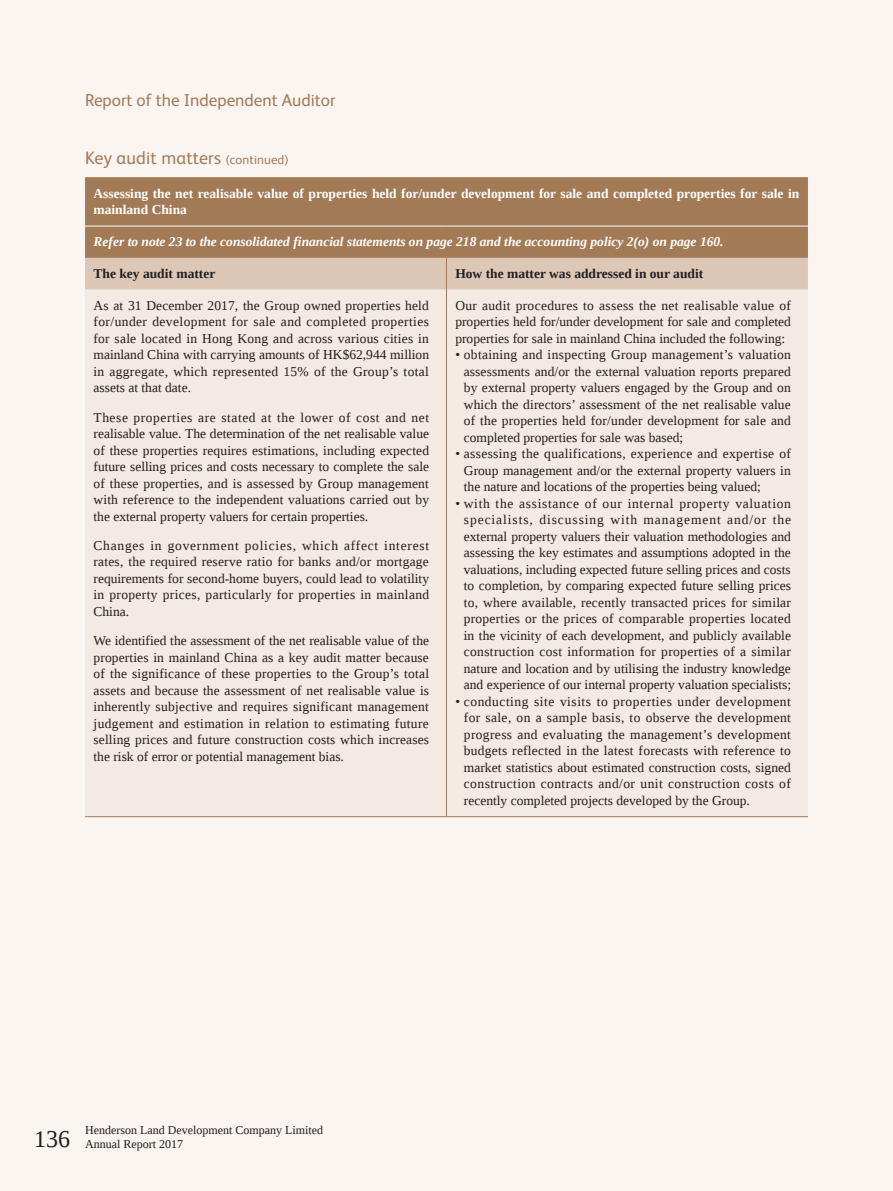
<style>
.page{position:relative;width:893px;height:1191px;background:#fbf5f2}
.page>*{position:absolute;margin:0;border:0;box-sizing:border-box;transform-origin:0 0}
.t1{font:18px "FS Albert";letter-spacing:.01em;color:#a27a56}
.t2{font:17.25px "FS Albert";color:#a27a56}
.t3{font:13.5px/16.5px "Liberation Serif";color:#231f20;text-align:justify}
.t4{font:700 13.5px/16.5px "Liberation Serif";color:#fff}
.t5{font:italic 700 13.5px "Liberation Serif";color:#fff}
.t6{font:700 13.5px "Liberation Serif";color:#231f20}
.t7{font:12px/14.2px "Liberation Serif";color:#231f20}
.s1{font-size:12.75px}
.s2{font-size:24px}
</style>
<div class="page">
<div style="left:85px;top:178px;width:723px;height:80px;background:#a27a56"></div>
<div style="left:85px;top:258px;width:723px;height:32px;background:#ddc8b8"></div>
<div style="left:85px;top:290px;width:723px;height:526px;background:#f4eae4"></div>
<hr style="left:85px;top:226px;width:361px;height:1px;background:#fff">
<hr style="left:446px;top:226px;width:362px;height:1px;background:#fff">
<hr style="left:446px;top:290px;width:1px;height:526px;background:#a27a56">
<hr style="left:446px;top:258px;width:1px;height:32px;background:#a27a56">
<hr style="left:85px;top:177px;width:361px;height:1px;background:#a27a56">
<hr style="left:446px;top:177px;width:362px;height:1px;background:#a27a56">
<hr style="left:85px;top:816px;width:361px;height:1px;background:#a27a56">
<hr style="left:446px;top:816px;width:362px;height:1px;background:#a27a56">
<p class="t2" style="left:85px;top:89px;width:252px">Report of the Independent Auditor</p>
<h1 class="t1" style="left:85px;top:146px;width:205px">Key audit matters <span class="s1">(continued)</span></h1>
<p class="t4" style="left:94px;top:185px;width:707px">Assessing the net realisable value of properties held for/under development for sale and completed properties for sale in mainland China</p>
<p class="t5" style="left:94px;top:233px;width:632px">Refer to note 23 to the consolidated financial statements on page 218 and the accounting policy 2(o) on page 160.</p>
<p class="t6" style="left:94px;top:264px;width:123px">The key audit matter</p>
<p class="t6" style="left:455px;top:264px;width:249px">How the matter was addressed in our audit</p>
<p class="t3" style="left:94px;top:297px;width:337px">As at 31 December 2017, the Group owned properties held for/under development for sale and completed properties for sale located in Hong Kong and across various cities in mainland China with carrying amounts of HK$62,944 million in aggregate, which represented 15% of the Group’s total assets at that date.</p>
<p class="t3" style="left:94px;top:409px;width:337px">These properties are stated at the lower of cost and net realisable value. The determination of the net realisable value of these properties requires estimations, including expected future selling prices and costs necessary to complete the sale of these properties, and is assessed by Group management with reference to the independent valuations carried out by the external property valuers for certain properties.</p>
<p class="t3" style="left:94px;top:537px;width:337px">Changes in government policies, which affect interest rates, the required reserve ratio for banks and/or mortgage requirements for second-home buyers, could lead to volatility in property prices, particularly for properties in mainland China.</p>
<p class="t3" style="left:94px;top:632px;width:337px">We identified the assessment of the net realisable value of the properties in mainland China as a key audit matter because of the significance of these properties to the Group’s total assets and because the assessment of net realisable value is inherently subjective and requires significant management judgement and estimation in relation to estimating future selling prices and future construction costs which increases the risk of error or potential management bias.</p>
<p class="t3" style="left:455px;top:297px;width:337px">Our audit procedures to assess the net realisable value of properties held for/under development for sale and completed properties for sale in mainland China included the following:</p>
<p class="t3" style="left:464px;top:346px;width:329px;text-indent:-9px">• obtaining and inspecting Group management’s valuation assessments and/or the external valuation reports prepared by external property valuers engaged by the Group and on which the directors’ assessment of the net realisable value of the properties held for/under development for sale and completed properties for sale was based;</p>
<p class="t3" style="left:464px;top:445px;width:329px;text-indent:-9px">• assessing the qualifications, experience and expertise of Group management and/or the external property valuers in the nature and locations of the properties being valued;</p>
<p class="t3" style="left:464px;top:495px;width:329px;text-indent:-9px">• with the assistance of our internal property valuation specialists, discussing with management and/or the external property valuers their valuation methodologies and assessing the key estimates and assumptions adopted in the valuations, including expected future selling prices and costs to completion, by comparing expected future selling prices to, where available, recently transacted prices for similar properties or the prices of comparable properties located in the vicinity of each development, and publicly available construction cost information for properties of a similar nature and location and by utilising the industry knowledge and experience of our internal property valuation specialists;</p>
<p class="t3" style="left:464px;top:693px;width:329px;text-indent:-9px">• conducting site visits to properties under development for sale, on a sample basis, to observe the development progress and evaluating the management’s development budgets reflected in the latest forecasts with reference to market statistics about estimated construction costs, signed construction contracts and/or unit construction costs of recently completed projects developed by the Group.</p>
<p class="t7" style="left:34px;top:1123px;width:290px;text-indent:51px">Henderson Land Development Company Limited<br><span class="s2">136</span> Annual Report 2017</p>
</div>
